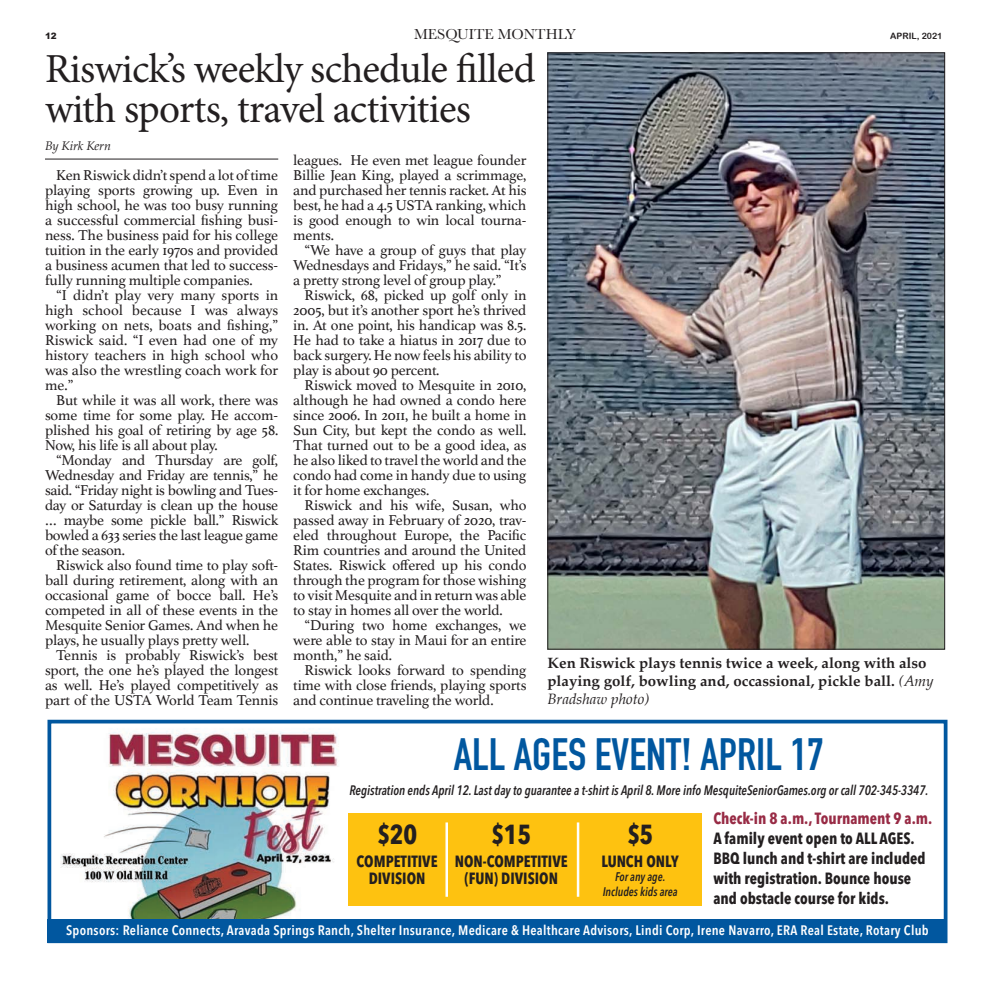
<style>
.page{position:relative;width:990px;height:990px;background:#fff}
.page>*{position:absolute;margin:0;border:0;box-sizing:border-box;transform-origin:0 0}
.t1{font:700 44.62px "DIN Condensed";color:#01579f}
.Headline_3{font:41.25px/39.6px "Minion Pro";letter-spacing:-.02em;color:#231f20}
.t2{font:700 27.25px "Avenir Next Condensed";color:#231f20;scale:.96 1}
.t3{font:700 16.12px/19.9px "Avenir Next Condensed";color:#231f20;text-align:center;scale:.96 1}
.Body_text{font:15px/15px "Athelas";letter-spacing:-.01em;color:#231f20;text-align:justify}
.t4{font:700 15px/18px "Palatino";color:#231f20}
.t5{font:15px "Baskerville";color:#231f20}
.t6{font:600 13.62px "Avenir Next Condensed";letter-spacing:.02em;color:#fff}
.t7{font:italic 600 13.62px "Avenir Next Condensed";color:#231f20;scale:.91 1}
.Byline_2{font:italic 12.5px "Palatino";letter-spacing:-.01em;color:#231f20}
.t8{font:italic 600 12.38px/14.9px "Avenir Next Condensed";color:#231f20;text-align:center;scale:.91 1}
.t9{font:8.75px "Arial Rounded MT Bold";color:#231f20}
.t10{font:900 8.75px "Arial";color:#231f20}
.s1{font-weight:400;font-style:italic}
.s2{color:#982b45}
</style>
<div class="page">
<img style="left:60px;top:728px;width:642px;height:191px">
<div style="left:48px;top:720px;width:899px;height:223px;border:4px solid #01579f"></div>
<div style="left:48px;top:919px;width:900px;height:24px;background:#01579f"></div>
<div style="left:349px;top:814px;width:353px;height:92px;background:#fec210"></div>
<hr style="left:446px;top:822px;width:2px;height:75px;background:#fff">
<hr style="left:577px;top:822px;width:2px;height:75px;background:#fff">
<hr style="left:45px;top:159px;width:233px;height:1px;background:#231f20">
<img style="left:550px;top:54px;width:393px;height:594px">
<p class="t10" style="left:45px;top:29px;width:13px">12</p>
<p class="t5" style="left:414px;top:25px;width:163px">MESQUITE MONTHLY</p>
<p class="t9" style="left:890px;top:31px;width:54px">APRIL, 2021</p>
<p class="Headline_3" style="left:45px;top:50px;width:492px">Riswick’s weekly schedule filled with sports, travel activities</p>
<p class="Byline_2" style="left:45px;top:135px;width:67px">By Kirk Kern</p>
<p class="Body_text" style="left:45px;top:167px;width:235px;text-indent:11px">Ken Riswick didn’t spend a lot of time playing sports growing up. Even in high school, he was too busy running a successful commercial fishing busi&shy;ness. The business paid for his college tuition in the early 1970s and provided a business acumen that led to success&shy;fully running multiple companies.</p>
<p class="Body_text" style="left:45px;top:287px;width:235px;text-indent:11px">“I didn’t play very many sports in high school because I was always working on nets, boats and fishing,” Riswick said. “I even had one of my history teachers in high school who was also the wrestling coach work for me.”</p>
<p class="Body_text" style="left:45px;top:392px;width:235px;text-indent:11px">But while it was all work, there was some time for some play. He accom&shy;plished his goal of retiring by age 58.<br>Now, his life is all about play.</p>
<p class="Body_text" style="left:45px;top:452px;width:235px;text-indent:11px">“Monday and Thursday are golf, Wednesday and Friday are tennis,” he said. “Friday night is bowling and Tues&shy;day or Saturday is clean up the house … maybe some pickle ball.” Riswick bowled a 633 series the last league game of the season.</p>
<p class="Body_text" style="left:45px;top:557px;width:235px;text-indent:11px">Riswick also found time to play soft&shy;ball during retirement, along with an occasional game of bocce ball. He’s competed in all of these events in the Mesquite Senior Games. And when he plays, he usually plays pretty well.</p>
<p class="Body_text" style="left:45px;top:647px;width:235px;text-indent:11px">Tennis is probably Riswick’s best sport, the one he’s played the longest as well. He’s played competitively as part of the USTA World Team Tennis</p>
<p class="Body_text" style="left:293px;top:152px;width:235px">leagues. He even met league founder Billie Jean King, played a scrimmage, and purchased her tennis racket. At his best, he had a 4.5 USTA ranking, which is good enough to win local tourna&shy;ments.</p>
<p class="Body_text" style="left:293px;top:242px;width:235px;text-indent:11px">“We have a group of guys that play Wednesdays and Fridays,” he said. “It’s a pretty strong level of group play.”</p>
<p class="Body_text" style="left:293px;top:287px;width:235px;text-indent:11px">Riswick, 68, picked up golf only in 2005, but it’s another sport he’s thrived in. At one point, his handicap was 8.5.<br>He had to take a hiatus in 2017 due to back surgery. He now feels his ability to play is about 90 percent.</p>
<p class="Body_text" style="left:293px;top:377px;width:235px;text-indent:11px">Riswick moved to Mesquite in 2010, although he had owned a condo here since 2006. In 2011, he built a home in Sun City, but kept the condo as well.<br>That turned out to be a good idea, as he also liked to travel the world and the condo had come in handy due to using it for home exchanges.</p>
<p class="Body_text" style="left:293px;top:497px;width:235px;text-indent:11px">Riswick and his wife, Susan, who passed away in February of 2020, trav&shy;eled throughout Europe, the Pacific Rim countries and around the United States. Riswick offered up his condo through the program for those wishing to visit Mesquite and in return was able to stay in homes all over the world.</p>
<p class="Body_text" style="left:293px;top:617px;width:235px;text-indent:11px">“During two home exchanges, we were able to stay in Maui for an entire month,” he said.</p>
<p class="Body_text" style="left:293px;top:662px;width:235px;text-indent:11px">Riswick looks forward to spending time with close friends, playing sports and continue traveling the world.</p>
<p class="t4" style="left:548px;top:654px;width:388px">Ken Riswick plays tennis twice a week, along with also playing golf, bowling and, occassional, pickle ball. <span class="s1">(Amy<br>Bradshaw photo)</span></p>
<p class="t1" style="left:454px;top:725px;width:371px">ALL AGES EVENT! APRIL 17</p>
<p class="t7" style="left:349px;top:782px;width:638px">Registration ends April 12. Last day to guarantee a t-shirt is April 8. More info MesquiteSeniorGames.org or call 702-345-3347.</p>
<p class="t3" style="left:713px;top:809px;width:230px;text-align:left"><span class="s2">Check-in 8 a.m., Tournament 9 a.m.<br></span>A family event open to ALL AGES.<br>BBQ lunch and t-shirt are included with registration. Bounce house and obstacle course for kids.</p>
<p class="t6" style="left:66px;top:919px;width:864px">Sponsors: Reliance Connects, Aravada Springs Ranch, Shelter Insurance, Medicare &amp; Healthcare Advisors, Lindi Corp, Irene Navarro, ERA Real Estate, Rotary Club</p>
<p class="t2" style="left:377px;top:818px;width:43px">$20</p>
<p class="t3" style="left:357px;top:852px;width:86px;line-height:17.4px">COMPETITIVE<br>DIVISION</p>
<p class="t2" style="left:491px;top:818px;width:43px">$15</p>
<p class="t3" style="left:455px;top:852px;width:119px;line-height:17.4px">NON-COMPETITIVE (FUN) DIVISION</p>
<p class="t2" style="left:627px;top:818px;width:29px">$5</p>
<p class="t3" style="left:602px;top:851px;width:82px">LUNCH ONLY</p>
<p class="t8" style="left:603px;top:870px;width:84px">For any age.<br>Includes kids area</p>
</div>
